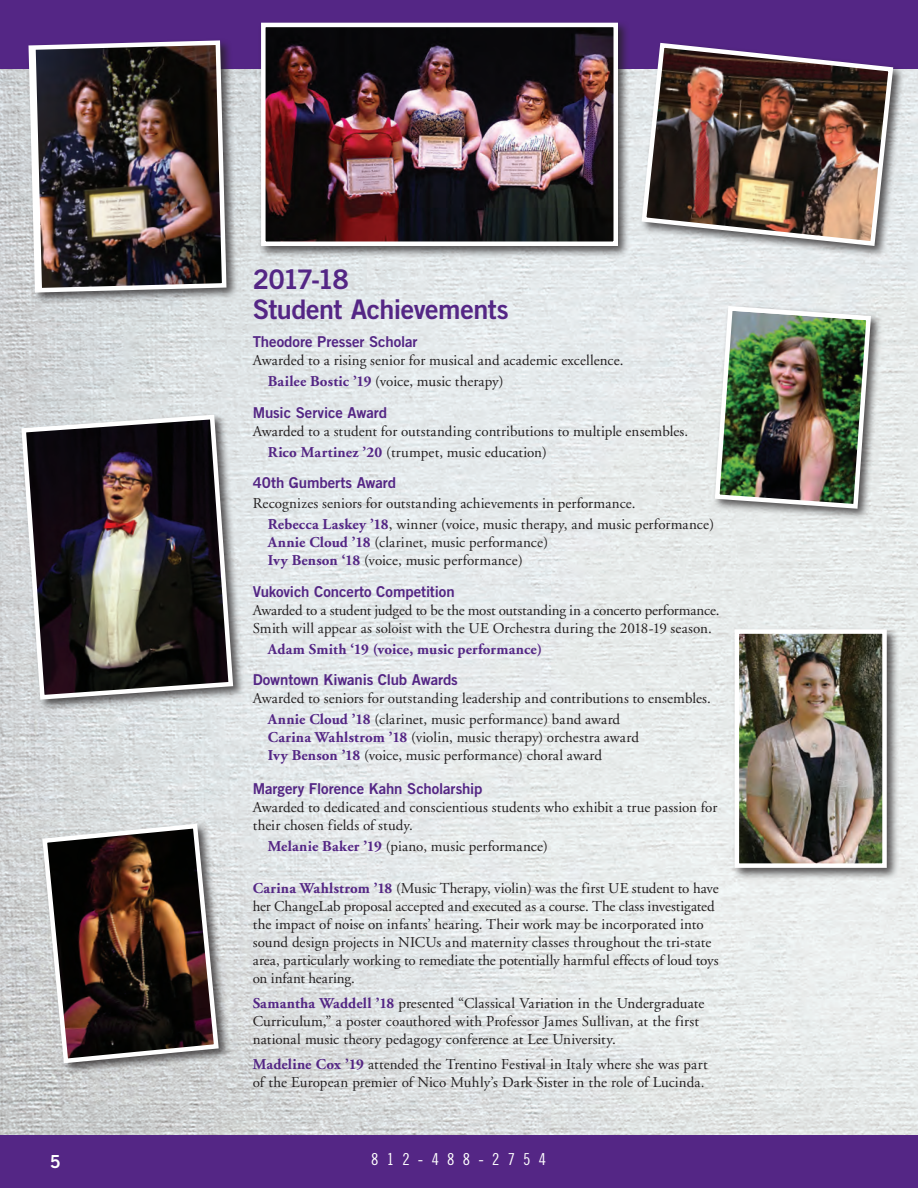
<style>
.page{position:relative;width:918px;height:1188px;background:#fff}
.page>*{position:absolute;margin:0;border:0;box-sizing:border-box;transform-origin:0 0}
.t1{font:27px/30px "Trade Gothic Bold Two";letter-spacing:-.02em;color:#542685}
.t2{font:18px "Trade Gothic Bold Two";color:#fff}
.t3{font:16.5px "Trade Gothic Cond Eighteen";letter-spacing:.5em;color:#fff}
.t4{font:15px/18px "Adobe Garamond";color:#231f20}
.t5{font:15px "Trade Gothic Bold Two";letter-spacing:-.005em;color:#542685}
.t6{font:700 15px "Adobe Garamond";letter-spacing:.01em;color:#542685}
.s1{font-weight:700;color:#542685}
</style>
<div class="page">
<img style="left:0;top:69px;width:918px;height:1067px">
<div style="left:0;top:1136px;width:918px;height:52px;background:#542685"></div>
<div style="left:0;top:0;width:918px;height:69px;background:#542685"></div>
<div style="left:26px;top:38px;width:213px;height:267px;background:#231f20;opacity:.75"></div>
<img style="left:26px;top:38px;width:203px;height:257px">
<div style="left:639px;top:40px;width:266px;height:218px;background:#231f20;opacity:.75"></div>
<img style="left:639px;top:40px;width:257px;height:208px">
<div style="left:258px;top:20px;width:373px;height:238px;background:#231f20;opacity:.75"></div>
<img style="left:266px;top:28px;width:347px;height:213px">
<div style="left:261px;top:23px;width:357px;height:223px;border:4px solid #fff"></div>
<div style="left:712px;top:303px;width:171px;height:218px;background:#231f20;opacity:.75"></div>
<img style="left:712px;top:304px;width:161px;height:207px">
<div style="left:19px;top:412px;width:226px;height:300px;background:#231f20;opacity:.75"></div>
<img style="left:19px;top:412px;width:217px;height:290px">
<div style="left:40px;top:821px;width:191px;height:254px;background:#231f20;opacity:.75"></div>
<img style="left:40px;top:821px;width:181px;height:245px">
<div style="left:732px;top:626px;width:167px;height:254px;background:#231f20;opacity:.75"></div>
<img style="left:740px;top:634px;width:142px;height:229px">
<div style="left:735px;top:629px;width:152px;height:239px;border:4px solid #fff"></div>
<h1 class="t1" style="left:253px;top:264px;width:258px">2017-18<br>Student Achievements</h1>
<p class="t5" style="left:253px;top:333px;width:166px">Theodore Presser Scholar</p>
<p class="t4" style="left:268px;top:350px;width:357px;line-height:21px;text-indent:-15px">Awarded to a rising senior for musical and academic excellence.<br><span class="s1">Bailee Bostic ’19</span> (voice, music therapy)</p>
<p class="t5" style="left:253px;top:403px;width:136px">Music Service Award</p>
<p class="t4" style="left:268px;top:421px;width:422px;line-height:21px;text-indent:-15px">Awarded to a student for outstanding contributions to multiple ensembles.<br><span class="s1">Rico Martinez ’20</span> (trumpet, music education)</p>
<p class="t5" style="left:253px;top:474px;width:145px">40th Gumberts Award</p>
<p class="t4" style="left:268px;top:493px;width:448px;line-height:21px;text-indent:-15px">Recognizes seniors for outstanding achievements in performance.<br><span class="s1">Rebecca Laskey ’18</span>, winner (voice, music therapy, and music performance)</p>
<p class="t4" style="left:268px;top:534px;width:282px"><span class="s1">Annie Cloud ’18</span> (clarinet, music performance)<br><span class="s1">Ivy Benson ‘18</span> (voice, music performance)</p>
<p class="t5" style="left:253px;top:582px;width:203px">Vukovich Concerto Competition</p>
<p class="t4" style="left:253px;top:601px;width:468px">Awarded to a student judged to be the most outstanding in a concerto performance.<br>Smith will appear as soloist with the UE Orchestra during the 2018-19 season.</p>
<p class="t6" style="left:268px;top:641px;width:276px">Adam Smith ‘19 (voice, music performance)</p>
<p class="t5" style="left:253px;top:671px;width:207px">Downtown Kiwanis Club Awards</p>
<p class="t4" style="left:268px;top:688px;width:445px;line-height:21px;text-indent:-15px">Awarded to seniors for outstanding leadership and contributions to ensembles.<br><span class="s1">Annie Cloud ’18</span> (clarinet, music performance) band award</p>
<p class="t4" style="left:268px;top:729px;width:373px"><span class="s1">Carina Wahlstrom ’18</span> (violin, music therapy) orchestra award<br><span class="s1">Ivy Benson ’18</span> (voice, music performance) choral award</p>
<p class="t5" style="left:253px;top:779px;width:231px">Margery Florence Kahn Scholarship</p>
<p class="t4" style="left:253px;top:798px;width:466px">Awarded to dedicated and conscientious students who exhibit a true passion for their chosen fields of study.</p>
<p class="t4" style="left:268px;top:837px;width:282px"><span class="s1">Melanie Baker ’19</span> (piano, music performance)</p>
<p class="t4" style="left:253px;top:880px;width:468px"><span class="s1">Carina Wahlstrom ’18</span> (Music Therapy, violin) was the first UE student to have her ChangeLab proposal accepted and executed as a course. The class investigated the impact of noise on infants’ hearing. Their work may be incorporated into sound design projects in NICUs and maternity classes throughout the tri-state area, particularly working to remediate the potentially harmful effects of loud toys on infant hearing.</p>
<p class="t4" style="left:253px;top:995px;width:453px"><span class="s1">Samantha Waddell ’18</span> presented “Classical Variation in the Undergraduate<br>Curriculum,” a poster coauthored with Professor James Sullivan, at the first national music theory pedagogy conference at Lee University.</p>
<p class="t4" style="left:253px;top:1055px;width:456px"><span class="s1">Madeline Cox ’19</span> attended the Trentino Festival in Italy where she was part of the European premier of Nico Muhly’s Dark Sister in the role of Lucinda.</p>
<p class="t2" style="left:50px;top:1151px;width:12px">5</p>
<p class="t3" style="left:371px;top:1150px;width:176px">812-488-2754</p>
</div>
